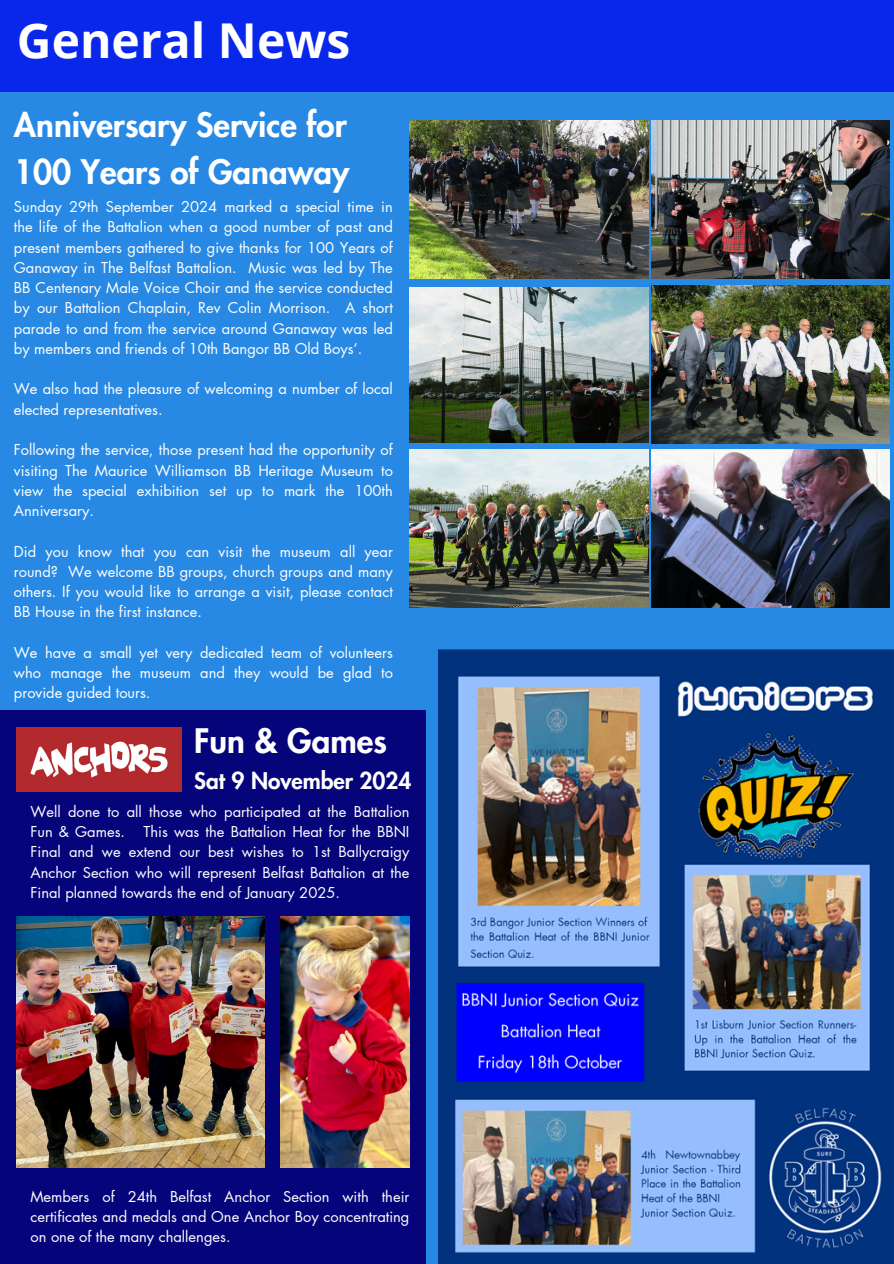
<style>
.page{position:relative;width:894px;height:1264px;background:#fff}
.page>*{position:absolute;margin:0;border:0;box-sizing:border-box;transform-origin:0 0}
.t1{font:700 48px "Open Sans";color:#fff}
.t2{font:800 33px/46.2px "Futura LT Pro";color:#fff}
.t3{font:800 22.5px "Futura LT Pro";color:#fff}
.t4{font:14.7px/20.2px "Futura LT Pro";color:#fff;text-align:justify}
</style>
<div class="page">
<div style="left:0;top:0;width:893px;height:1263px;background:#2889e4"></div>
<div style="left:0;top:0;width:893px;height:92px;background:#0927eb"></div>
<img style="left:438px;top:649px;width:454px;height:614px">
<div style="left:0;top:710px;width:426px;height:553px;background:#06047b"></div>
<img style="left:17px;top:916px;width:247px;height:250px">
<img style="left:17px;top:728px;width:164px;height:63px">
<img style="left:280px;top:916px;width:130px;height:251px">
<img style="left:409px;top:121px;width:238px;height:157px">
<img style="left:651px;top:121px;width:238px;height:157px">
<img style="left:409px;top:287px;width:238px;height:155px">
<img style="left:651px;top:285px;width:238px;height:158px">
<img style="left:409px;top:450px;width:238px;height:157px">
<img style="left:651px;top:450px;width:238px;height:157px">
<p class="t1" style="left:17px;top:7px;width:335px">General News</p>
<p class="t2" style="left:14px;top:103px;width:337px">Anniversary Service for<br>100 Years of Ganaway</p>
<p class="t4" style="left:14px;top:197px;width:380px">Sunday 29th September 2024 marked a special time in the life of the Battalion when a good number of past and present members gathered to give thanks for 100 Years of Ganaway in The Belfast Battalion. Music was led by The BB Centenary Male Voice Choir and the service conducted by our Battalion Chaplain, Rev Colin Morrison. A short parade to and from the service around Ganaway was led by members and friends of 10th Bangor BB Old Boys’.</p>
<p class="t4" style="left:14px;top:379px;width:380px">We also had the pleasure of welcoming a number of local elected representatives.</p>
<p class="t4" style="left:14px;top:440px;width:380px">Following the service, those present had the opportunity of visiting The Maurice Williamson BB Heritage Museum to view the special exhibition set up to mark the 100th Anniversary.</p>
<p class="t4" style="left:14px;top:541px;width:380px">Did you know that you can visit the museum all year round? We welcome BB groups, church groups and many others. If you would like to arrange a visit, please contact BB House in the first instance.</p>
<p class="t4" style="left:14px;top:643px;width:380px">We have a small yet very dedicated team of volunteers who manage the museum and they would be glad to provide guided tours.</p>
<h1 class="t2" style="left:194px;top:719px;width:194px">Fun &amp; Games</h1>
<h1 class="t3" style="left:194px;top:770px;width:219px">Sat 9 November 2024</h1>
<h2 class="t4" style="left:30px;top:802px;width:380px">Well done to all those who participated at the Battalion<br>Fun &amp; Games.</h2>
<h2 class="t4" style="left:30px;top:822px;width:380px;text-indent:113px">This was the Battalion Heat for the BBNI Final and we extend our best wishes to 1st Ballycraigy Anchor Section who will represent Belfast Battalion at the Final planned towards the end of January 2025.</h2>
<p class="t4" style="left:30px;top:1186px;width:380px">Members of 24th Belfast Anchor Section with their certificates and medals and One Anchor Boy concentrating on one of the many challenges.</p>
</div>
